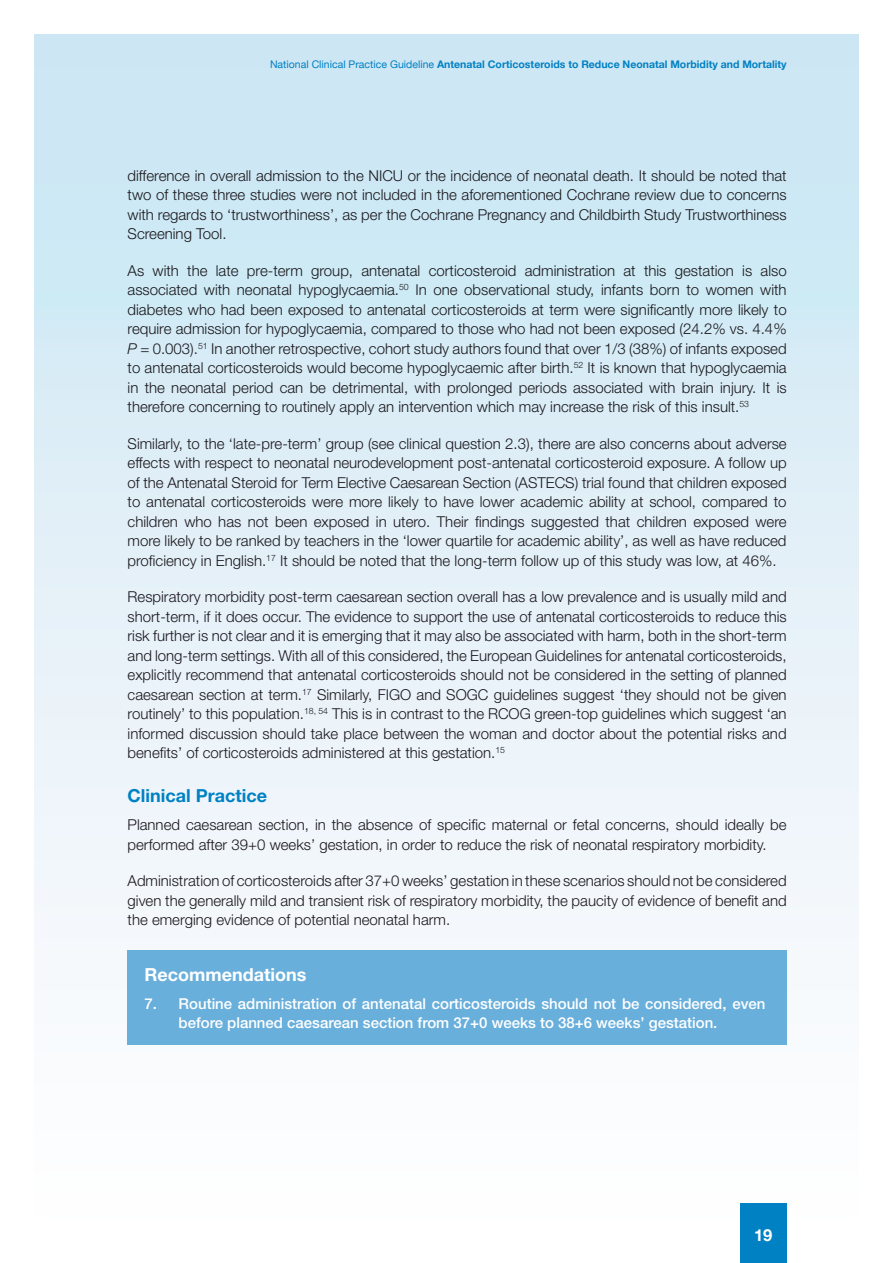
<style>
.page{position:relative;width:893px;height:1263px;background:#fff}
.page>*{position:absolute;margin:0;border:0;box-sizing:border-box;transform-origin:0 0}
.t1{font:700 18px "Helvetica Neue LT Std";color:#0081c4}
.t2{font:700 18px "Helvetica Neue LT Std";color:#fff}
.t3{font:700 16.5px "Helvetica Neue";color:#fff}
.Body_0-0__4{font:300 15px/19.5px "Helvetica Neue LT Std";color:#1a171c;text-align:justify}
.R_Body{font:500 15px/19.5px "Helvetica Neue LT Std";color:#fff}
.t4{font:700 10.5px "Helvetica Neue";color:#0081c4}
.s1{font-weight:400}
.s2{font-style:italic}
</style>
<div class="page">
<div style="left:34px;top:34px;width:825px;height:1195px;background:linear-gradient(to bottom,#c8e5f3,#fffeff)"></div>
<div style="left:740px;top:1203px;width:47px;height:60px;background:#0081c4"></div>
<div style="left:128px;top:951px;width:659px;height:94px;background:#69afdb"></div>
<p class="t4" style="left:270px;top:56px;width:518px"><span class="s1">National Clinical Practice Guideline</span> Antenatal Corticosteroids to Reduce Neonatal Morbidity and Mortality</p>
<p class="Body_0-0__4" style="left:128px;top:165px;width:661px">difference in overall admission to the NICU or the incidence of neonatal death. It should be noted that two of these three studies were not included in the aforementioned Cochrane review due to concerns with regards to ‘trustworthiness’, as per the Cochrane Pregnancy and Childbirth Study Trustworthiness Screening Tool.</p>
<p class="Body_0-0__4" style="left:128px;top:260px;width:661px">As with the late pre-term group, antenatal corticosteroid administration at this gestation is also associated with neonatal hypoglycaemia.<sup>50</sup> In one observational study, infants born to women with diabetes who had been exposed to antenatal corticosteroids at term were significantly more likely to require admission for hypoglycaemia, compared to those who had not been exposed (24.2% vs. 4.4% <span class="s2">P</span> = 0.003).<sup>51</sup> In another retrospective, cohort study authors found that over 1/3 (38%) of infants exposed to antenatal corticosteroids would become hypoglycaemic after birth.<sup>52</sup> It is known that hypoglycaemia in the neonatal period can be detrimental, with prolonged periods associated with brain injury. It is therefore concerning to routinely apply an intervention which may increase the risk of this insult.<sup>53</sup></p>
<p class="Body_0-0__4" style="left:128px;top:433px;width:661px">Similarly, to the ‘late-pre-term’ group (see clinical question 2.3), there are also concerns about adverse effects with respect to neonatal neurodevelopment post-antenatal corticosteroid exposure. A follow up of the Antenatal Steroid for Term Elective Caesarean Section (ASTECS) trial found that children exposed to antenatal corticosteroids were more likely to have lower academic ability at school, compared to children who has not been exposed in utero. Their findings suggested that children exposed were more likely to be ranked by teachers in the ‘lower quartile for academic ability’, as well as have reduced proficiency in English.<sup>17</sup> It should be noted that the long-term follow up of this study was low, at 46%.</p>
<p class="Body_0-0__4" style="left:128px;top:587px;width:661px">Respiratory morbidity post-term caesarean section overall has a low prevalence and is usually mild and short-term, if it does occur. The evidence to support the use of antenatal corticosteroids to reduce this risk further is not clear and it is emerging that it may also be associated with harm, both in the short-term and long-term settings. With all of this considered, the European Guidelines for antenatal corticosteroids, explicitly recommend that antenatal corticosteroids should not be considered in the setting of planned caesarean section at term.<sup>17</sup> Similarly, FIGO and SOGC guidelines suggest ‘they should not be given routinely’ to this population.<sup>18,</sup> <sup>54</sup> This is in contrast to the RCOG green-top guidelines which suggest ‘an informed discussion should take place between the woman and doctor about the potential risks and benefits’ of corticosteroids administered at this gestation.<sup>15</sup></p>
<h2 class="t1" style="left:128px;top:785px;width:141px">Clinical Practice</h2>
<p class="Body_0-0__4" style="left:128px;top:815px;width:660px">Planned caesarean section, in the absence of specific maternal or fetal concerns, should ideally be performed after 39+0 weeks’ gestation, in order to reduce the risk of neonatal respiratory morbidity.</p>
<p class="Body_0-0__4" style="left:128px;top:871px;width:661px">Administration of corticosteroids after 37+0 weeks’ gestation in these scenarios should not be considered given the generally mild and transient risk of respiratory morbidity, the paucity of evidence of benefit and the emerging evidence of potential neonatal harm.</p>
<h2 class="t2" style="left:145px;top:963px;width:163px">Recommendations</h2>
<p class="R_Body" style="left:179px;top:993px;width:588px;text-indent:-34px">7. Routine administration of antenatal corticosteroids should not be considered, even before planned caesarean section from 37+0 weeks to 38+6 weeks’ gestation.</p>
<p class="t3" style="left:754px;top:1222px;width:20px">19</p>
</div>
